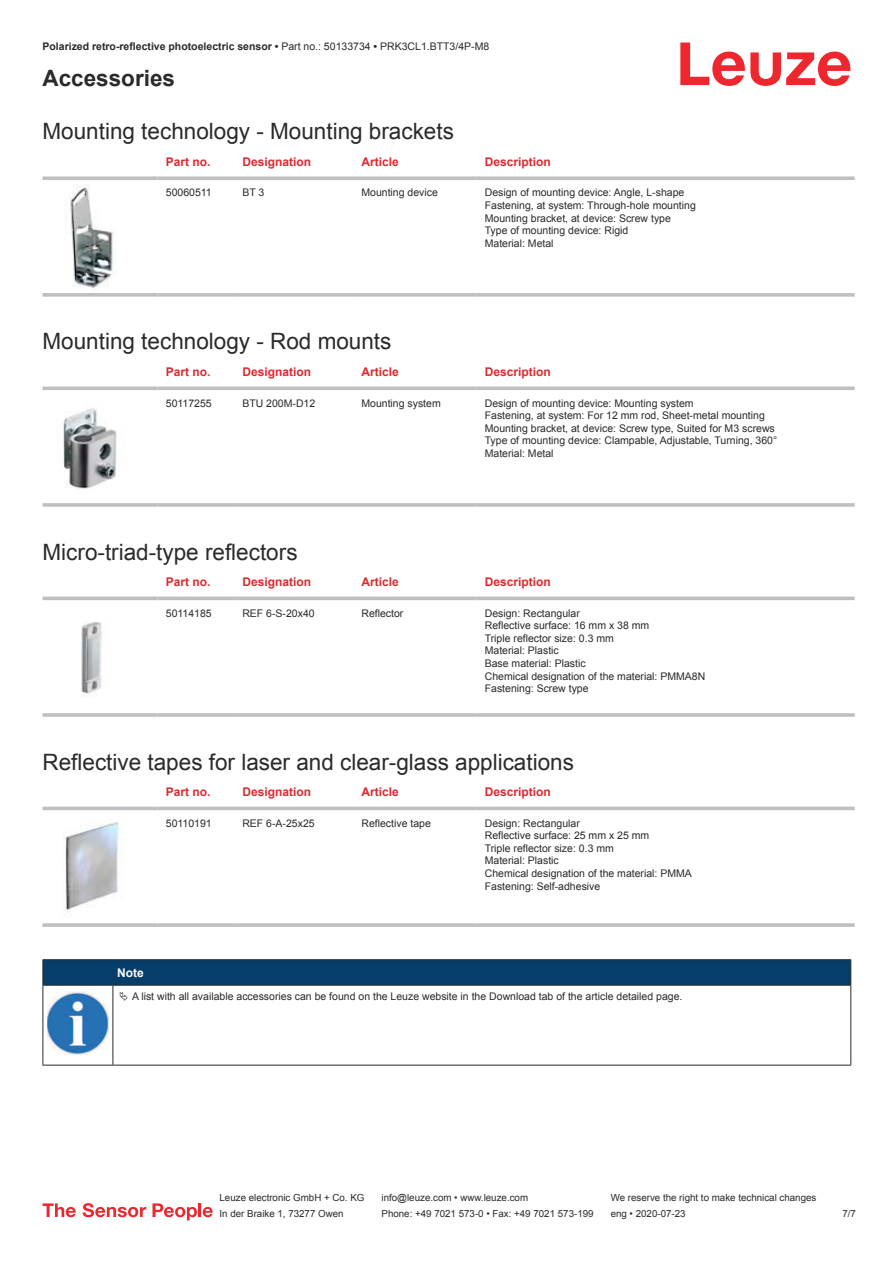
<style>
.page{position:relative;width:893px;height:1263px;background:#fff}
.page>*{position:absolute;margin:0;border:0;box-sizing:border-box;transform-origin:0 0}
.t1{font:22.5px "Arial";color:#2b292a}
.t2{font:700 22.5px "Arial";color:#2b292a}
.t3{font:700 12px "Arial";color:#db2a30}
.t4{font:700 12px "Arial";color:#fff}
.t5{font:10.5px/12.6px "Arial";color:#2b292a}
.t6{font:700 10.5px "Arial";color:#2b292a}
.t7{font:9.75px "Arial";color:#2b292a}
.s1{font-weight:400}
</style>
<div class="page">
<svg style="left:680px;top:43px;width:170px;height:43px"></svg>
<svg style="left:43px;top:176px;width:114px;height:4px"></svg>
<svg style="left:157px;top:176px;width:77px;height:4px"></svg>
<svg style="left:234px;top:176px;width:119px;height:4px"></svg>
<svg style="left:353px;top:176px;width:123px;height:4px"></svg>
<svg style="left:476px;top:176px;width:379px;height:4px;background:#c4c6c8"></svg>
<svg style="left:43px;top:293px;width:114px;height:4px"></svg>
<svg style="left:157px;top:293px;width:77px;height:4px"></svg>
<svg style="left:234px;top:293px;width:119px;height:4px"></svg>
<svg style="left:353px;top:293px;width:123px;height:4px"></svg>
<svg style="left:476px;top:293px;width:379px;height:4px;background:#c3c5c7"></svg>
<img style="left:66px;top:184px;width:49px;height:104px">
<svg style="left:43px;top:386px;width:114px;height:4px"></svg>
<svg style="left:157px;top:386px;width:77px;height:4px"></svg>
<svg style="left:234px;top:386px;width:119px;height:4px"></svg>
<svg style="left:353px;top:386px;width:123px;height:4px"></svg>
<svg style="left:476px;top:386px;width:379px;height:4px;background:#c5c7c9"></svg>
<svg style="left:43px;top:503px;width:114px;height:4px"></svg>
<hr style="left:157px;top:503px;width:77px;height:4px;background:#c6c7c9">
<svg style="left:234px;top:503px;width:119px;height:4px"></svg>
<svg style="left:353px;top:503px;width:123px;height:4px"></svg>
<hr style="left:476px;top:503px;width:379px;height:4px;background:#c6c7c9">
<img style="left:63px;top:408px;width:54px;height:81px">
<svg style="left:43px;top:596px;width:812px;height:5px;fill:#efeff0"></svg>
<hr style="left:43px;top:597px;width:114px;height:3px;background:#bdbfc1">
<hr style="left:157px;top:597px;width:77px;height:3px;background:#bdbfc1">
<hr style="left:234px;top:597px;width:119px;height:3px;background:#bdbfc1">
<hr style="left:353px;top:597px;width:123px;height:3px;background:#bdbfc1">
<hr style="left:476px;top:597px;width:379px;height:3px;background:#bdbfc1">
<hr style="left:43px;top:713px;width:114px;height:4px;background:#c3c5c7">
<svg style="left:157px;top:713px;width:77px;height:4px"></svg>
<hr style="left:234px;top:713px;width:119px;height:4px;background:#c4c6c7">
<hr style="left:353px;top:713px;width:123px;height:4px;background:#c3c5c7">
<svg style="left:476px;top:713px;width:379px;height:4px;background:#c3c5c7"></svg>
<img style="left:81px;top:622px;width:21px;height:75px">
<div style="left:43px;top:806px;width:812px;height:5px;background:#eeefef"></div>
<hr style="left:43px;top:807px;width:114px;height:3px;background:#bdbfc1">
<hr style="left:157px;top:807px;width:77px;height:3px;background:#bdbfc1">
<hr style="left:234px;top:807px;width:119px;height:3px;background:#bdbfc1">
<hr style="left:353px;top:807px;width:123px;height:3px;background:#bdbfc1">
<hr style="left:476px;top:807px;width:379px;height:3px;background:#bdbfc1">
<svg style="left:43px;top:923px;width:114px;height:4px"></svg>
<hr style="left:157px;top:923px;width:77px;height:4px;background:#c6c8ca">
<svg style="left:234px;top:923px;width:119px;height:4px"></svg>
<svg style="left:353px;top:923px;width:123px;height:4px"></svg>
<hr style="left:476px;top:923px;width:379px;height:4px;background:#c6c8ca">
<img style="left:65px;top:821px;width:58px;height:89px">
<svg style="left:44px;top:986px;width:806px;height:79px"></svg>
<hr style="left:43px;top:959px;width:70px;height:1px;background:#2b292a">
<hr style="left:43px;top:985px;width:70px;height:1px;background:#2b292a">
<hr style="left:113px;top:959px;width:738px;height:1px;background:#2b292a">
<svg style="left:43px;top:960px;width:808px;height:25px;background:#063c67"></svg>
<hr style="left:113px;top:985px;width:738px;height:1px;background:#2b292a">
<hr style="left:43px;top:985px;width:1px;height:75px;background:#2b292a">
<hr style="left:113px;top:985px;width:1px;height:75px;background:#2b292a">
<hr style="left:850px;top:985px;width:1px;height:75px;background:#2b292a">
<hr style="left:43px;top:1065px;width:70px;height:1px;background:#2b292a">
<hr style="left:113px;top:1065px;width:738px;height:1px;background:#2b292a">
<img style="left:47px;top:991px;width:61px;height:63px">
<div style="left:115px;top:986px;width:734px;height:20px;background:#fff"></div>
<svg style="left:43px;top:1203px;width:33px;height:14px"></svg>
<svg style="left:83px;top:1203px;width:63px;height:14px"></svg>
<svg style="left:153px;top:1203px;width:44px;height:17px"></svg>
<hr style="left:198px;top:1203px;width:3px;height:14px;background:#ed272d">
<svg style="left:203px;top:1207px;width:10px;height:10px"></svg>
<p class="t6" style="left:43px;top:43px;width:448px">Polarized retro-reflective photoelectric sensor • <span class="s1">Part no.: 50133734</span> • <span class="s1">PRK3CL1.BTT3/4P-M8</span></p>
<h1 class="t2" style="left:43px;top:70px;width:134px">Accessories</h1>
<h1 class="t1" style="left:43px;top:123px;width:413px">Mounting technology - Mounting brackets</h1>
<p class="t3" style="left:166px;top:157px;width:46px">Part no.</p>
<p class="t3" style="left:242px;top:157px;width:70px">Designation</p>
<p class="t3" style="left:361px;top:157px;width:39px">Article</p>
<p class="t3" style="left:485px;top:157px;width:68px">Description</p>
<p class="t5" style="left:166px;top:187px;width:47px">50060511</p>
<p class="t5" style="left:242px;top:187px;width:23px">BT 3</p>
<p class="t5" style="left:361px;top:187px;width:78px">Mounting device</p>
<p class="t5" style="left:485px;top:187px;width:213px">Design of mounting device: Angle, L-shape Fastening, at system: Through-hole mounting Mounting bracket, at device: Screw type Type of mounting device: Rigid<br>Material: Metal</p>
<h1 class="t1" style="left:43px;top:333px;width:350px">Mounting technology - Rod mounts</h1>
<p class="t3" style="left:166px;top:367px;width:46px">Part no.</p>
<p class="t3" style="left:242px;top:367px;width:70px">Designation</p>
<p class="t3" style="left:361px;top:367px;width:39px">Article</p>
<p class="t3" style="left:485px;top:367px;width:68px">Description</p>
<p class="t5" style="left:166px;top:397px;width:47px">50117255</p>
<p class="t5" style="left:242px;top:397px;width:74px">BTU 200M-D12</p>
<p class="t5" style="left:361px;top:397px;width:81px">Mounting system</p>
<p class="t5" style="left:485px;top:397px;width:294px">Design of mounting device: Mounting system<br>Fastening, at system: For 12 mm rod, Sheet-metal mounting Mounting bracket, at device: Screw type, Suited for M3 screws Type of mounting device: Clampable, Adjustable, Turning, 360° Material: Metal</p>
<h1 class="t1" style="left:43px;top:543px;width:257px">Micro-triad-type reflectors</h1>
<p class="t3" style="left:166px;top:577px;width:46px">Part no.</p>
<p class="t3" style="left:242px;top:577px;width:70px">Designation</p>
<p class="t3" style="left:361px;top:577px;width:39px">Article</p>
<p class="t3" style="left:485px;top:577px;width:68px">Description</p>
<p class="t5" style="left:166px;top:608px;width:47px">50114185</p>
<p class="t5" style="left:242px;top:608px;width:74px">REF 6-S-20x40</p>
<p class="t5" style="left:361px;top:608px;width:44px">Reflector</p>
<p class="t5" style="left:485px;top:608px;width:222px">Design: Rectangular<br>Reflective surface: 16 mm x 38 mm<br>Triple reflector size: 0.3 mm<br>Material: Plastic<br>Base material: Plastic<br>Chemical designation of the material: PMMA8N<br>Fastening: Screw type</p>
<h1 class="t1" style="left:43px;top:753px;width:533px">Reflective tapes for laser and clear-glass applications</h1>
<p class="t3" style="left:166px;top:787px;width:46px">Part no.</p>
<p class="t3" style="left:242px;top:787px;width:70px">Designation</p>
<p class="t3" style="left:361px;top:787px;width:39px">Article</p>
<p class="t3" style="left:485px;top:787px;width:68px">Description</p>
<p class="t5" style="left:166px;top:818px;width:47px">50110191</p>
<p class="t5" style="left:242px;top:818px;width:74px">REF 6-A-25x25</p>
<p class="t5" style="left:361px;top:818px;width:71px">Reflective tape</p>
<p class="t5" style="left:485px;top:818px;width:209px">Design: Rectangular<br>Reflective surface: 25 mm x 25 mm<br>Triple reflector size: 0.3 mm<br>Material: Plastic<br>Chemical designation of the material: PMMA<br>Fastening: Self-adhesive</p>
<p class="t4" style="left:117px;top:968px;width:28px">Note</p>
<p class="t5" style="left:132px;top:991px;width:552px">A list with all available accessories can be found on the Leuze website in the Download tab of the article detailed page.</p>
<p class="t7" style="left:220px;top:1194px;width:146px">Leuze electronic GmbH + Co. KG</p>
<p class="t7" style="left:381px;top:1194px;width:148px">info@leuze.com • www.leuze.com</p>
<p class="t7" style="left:611px;top:1194px;width:207px">We reserve the right to make technical changes</p>
<p class="t7" style="left:220px;top:1210px;width:126px">In der Braike 1, 73277 Owen</p>
<p class="t7" style="left:381px;top:1210px;width:214px">Phone: +49 7021 573-0 • Fax: +49 7021 573-199</p>
<p class="t7" style="left:611px;top:1210px;width:76px">eng • 2020-07-23</p>
<p class="t7" style="left:842px;top:1210px;width:15px">7 /7</p>
</div>
